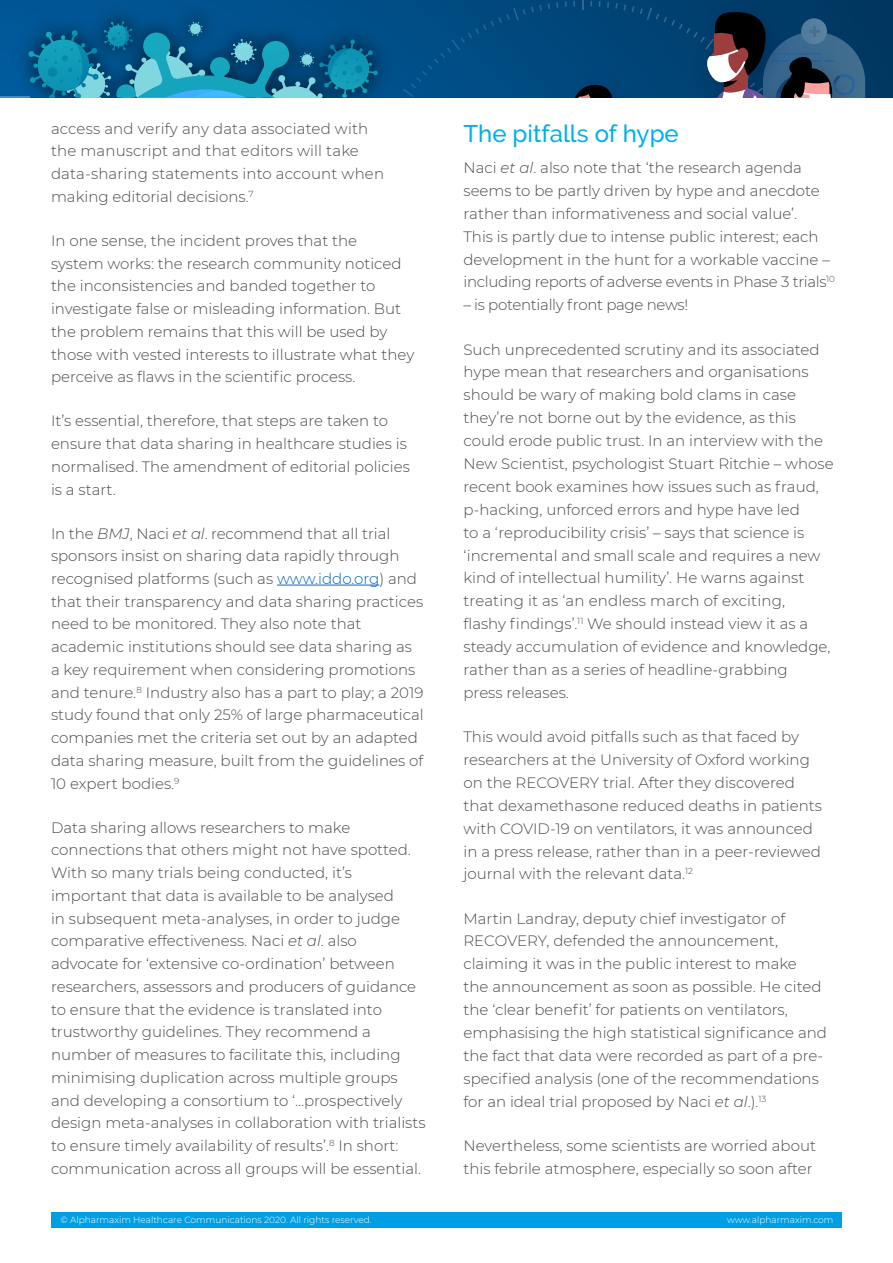
<style>
.page{position:relative;width:893px;height:1263px;background:#fff}
.page>*{position:absolute;margin:0;border:0;box-sizing:border-box;transform-origin:0 0}
.t1{font:500 24px "Raleway";color:#00b0e8}
.t2{font:300 15px/22.8px "Montserrat";color:#4a4a49}
.t3{font:300 15px "Montserrat";letter-spacing:-.02em;color:#4a4a49}
.t4{font:300 9px "Montserrat";color:#fff}
.s1{font-style:italic}
.s2{color:#0563c1}
</style>
<div class="page">
<div style="left:51px;top:1212px;width:791px;height:15px;background:#009fe3"></div>
<hr style="left:277px;top:585px;width:102px;height:1px;background:#0563c1">
<img style="left:403px;top:0;width:490px;height:98px">
<svg style="left:558px;top:76px;width:72px;height:22px;background:#033760"></svg>
<svg style="left:640px;top:8px;width:225px;height:90px;background:#25486a"></svg>
<img style="left:0;top:0;width:403px;height:98px">
<svg style="left:28px;top:21px;width:350px;height:77px;background:#14739b"></svg>
<p class="t2" style="left:51px;top:116px;width:335px">access and verify any data associated with the manuscript and that editors will take data-sharing statements into account when making editorial decisions.<sup>7</sup></p>
<p class="t2" style="left:51px;top:229px;width:365px">In one sense, the incident proves that the<br>system works: the research community noticed the inconsistencies and banded together to investigate false or misleading information. But the problem remains that this will be used by those with vested interests to illustrate what they perceive as flaws in the scientific process.</p>
<p class="t2" style="left:51px;top:409px;width:360px">It’s essential, therefore, that steps are taken to ensure that data sharing in healthcare studies is normalised. The amendment of editorial policies is a start.</p>
<p class="t2" style="left:51px;top:521px;width:374px">In the <span class="s1">BMJ</span>, Naci <span class="s1">et al</span>. recommend that all trial sponsors insist on sharing data rapidly through recognised platforms (such as <span class="s2">www.iddo.org</span>) and that their transparency and data sharing practices need to be monitored. They also note that academic institutions should see data sharing as a key requirement when considering promotions and tenure.<sup>8</sup> Industry also has a part to play; a 2019 study found that only 25% of large pharmaceutical companies met the criteria set out by an adapted data sharing measure, built from the guidelines of 10 expert bodies.<sup>9</sup></p>
<p class="t2" style="left:51px;top:815px;width:376px">Data sharing allows researchers to make connections that others might not have spotted.<br>With so many trials being conducted, it’s important that data is available to be analysed<br>in subsequent meta-analyses, in order to judge comparative effectiveness. Naci <span class="s1">et al</span>. also advocate for ‘extensive co-ordination’ between researchers, assessors and producers of guidance to ensure that the evidence is translated into trustworthy guidelines. They recommend a number of measures to facilitate this, including minimising duplication across multiple groups and developing a consortium to ‘…prospectively design meta-analyses in collaboration with trialists to ensure timely availability of results’.<sup>8</sup> In short: communication across all groups will be essential.</p>
<p class="t4" style="left:60px;top:1213px;width:313px">© Alpharmaxim Healthcare Communications 2020. All rights reserved.</p>
<h1 class="t1" style="left:463px;top:119px;width:217px">The pitfalls of hype</h1>
<p class="t2" style="left:463px;top:156px;width:373px">Naci <span class="s1">et al</span>. also note that ‘the research agenda seems to be partly driven by hype and anecdote rather than informativeness and social value’.<br>This is partly due to intense public interest; each development in the hunt for a workable vaccine – including reports of adverse events in Phase 3 trials<sup>10</sup></p>
<p class="t3" style="left:463px;top:295px;width:226px">– is potentially front page news!</p>
<p class="t2" style="left:463px;top:337px;width:372px">Such unprecedented scrutiny and its associated hype mean that researchers and organisations should be wary of making bold clams in case they’re not borne out by the evidence, as this could erode public trust. In an interview with the New Scientist, psychologist Stuart Ritchie – whose recent book examines how issues such as fraud, p-hacking, unforced errors and hype have led<br>to a ‘reproducibility crisis’ – says that science is ‘incremental and small scale and requires a new kind of intellectual humility’. He warns against treating it as ‘an endless march of exciting,<br>flashy findings’.<sup>11</sup> We should instead view it as a steady accumulation of evidence and knowledge, rather than as a series of headline-grabbing<br>press releases.</p>
<p class="t2" style="left:463px;top:725px;width:360px">This would avoid pitfalls such as that faced by researchers at the University of Oxford working on the RECOVERY trial. After they discovered that dexamethasone reduced deaths in patients with COVID-19 on ventilators, it was announced in a press release, rather than in a peer-reviewed journal with the relevant data.<sup>12</sup></p>
<p class="t2" style="left:463px;top:906px;width:365px">Martin Landray, deputy chief investigator of RECOVERY, defended the announcement, claiming it was in the public interest to make<br>the announcement as soon as possible. He cited the ‘clear benefit’ for patients on ventilators, emphasising the high statistical significance and the fact that data were recorded as part of a pre&shy;specified analysis (one of the recommendations for an ideal trial proposed by Naci <span class="s1">et al</span>.).<sup>13</sup></p>
<p class="t2" style="left:463px;top:1133px;width:354px">Nevertheless, some scientists are worried about this febrile atmosphere, especially so soon after</p>
<p class="t4" style="left:727px;top:1213px;width:108px">www.alpharmaxim.com</p>
</div>
